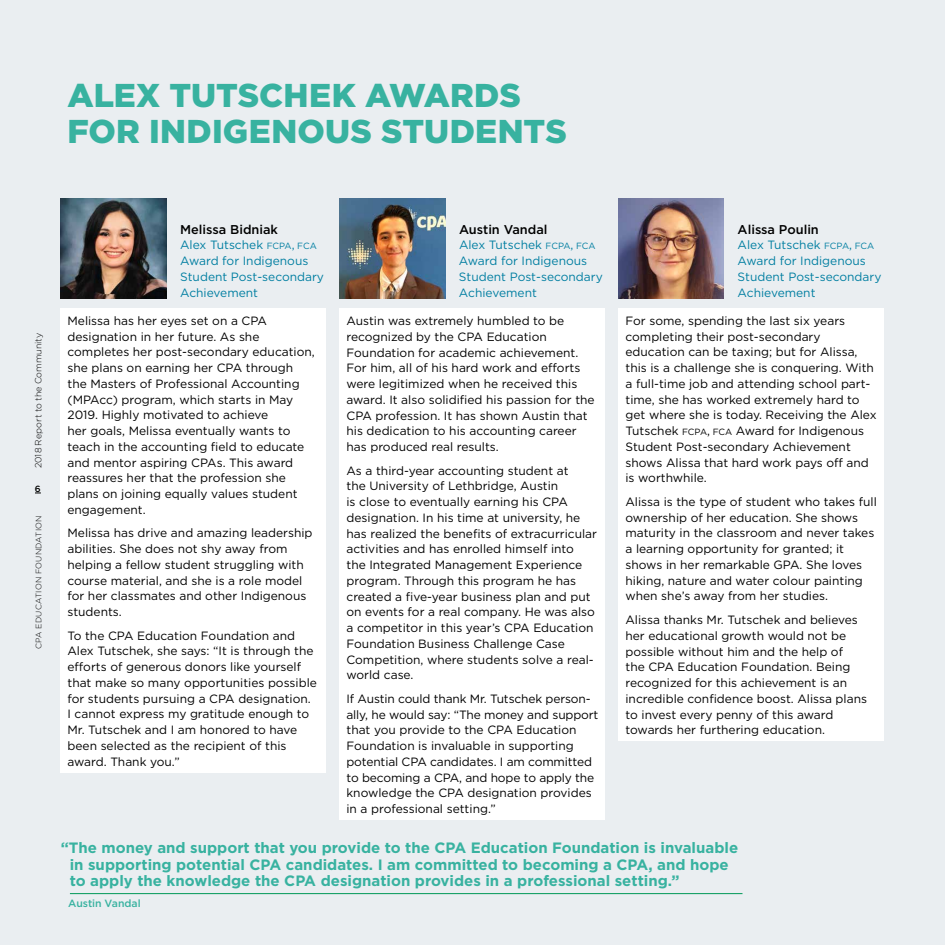
<style>
.page{position:relative;width:945px;height:945px;background:#eaeef1}
.page>*{position:absolute;margin:0;border:0;box-sizing:border-box;transform-origin:0 0}
.t1{font:900 33px/36px "Gotham";letter-spacing:.005em;color:#38b2a0}
.t2{font:700 15px/16.5px "Gotham";color:#38b2a0}
.t3{font:500 12.75px "Gotham";color:#000}
.t4{font:12px/15.8px "Gotham";color:#000}
.t5{font:12px/15.8px "Gotham";color:#007ea1}
.t6{font:500 10.5px "Gotham";color:#38b2a0}
.t7{font:300 9px "Gotham";letter-spacing:.005em;color:#000}
.t8{font:500 9px "Gotham";color:#000}
.t9{font:300 7.95px "Gotham";letter-spacing:.035em;color:#000}
.s1{font-size:9px}
</style>
<div class="page">
<img style="left:340px;top:198px;width:106px;height:100px">
<img style="left:618px;top:198px;width:106px;height:100px">
<img style="left:61px;top:198px;width:106px;height:100px">
<hr style="left:70px;top:893px;width:673px;height:1px;background:#009857">
<div style="left:61px;top:308px;width:265px;height:465px;background:#fff"></div>
<div style="left:340px;top:309px;width:265px;height:511px;background:#fff"></div>
<div style="left:619px;top:308px;width:265px;height:433px;background:#fff"></div>
<h1 class="t1" style="left:68px;top:77px;width:501px">ALEX TUTSCHEK AWARDS<br>FOR INDIGENOUS STUDENTS</h1>
<p class="t7" style="left:32px;top:468px;width:137px;rotate:-90deg">2018 Report to the Community</p>
<p class="t8" style="left:35px;top:483px;width:7px">6</p>
<p class="t9" style="left:34px;top:649px;width:135px;rotate:-90deg">CPA EDUCATION FOUNDATION</p>
<p class="t3" style="left:180px;top:221px;width:99px">Melissa Bidniak</p>
<p class="t5" style="left:180px;top:237px;width:145px">Alex Tutschek <span class="s1">FCPA</span>, <span class="s1">FCA<br></span>Award for Indigenous<br>Student Post-secondary<br>Achievement</p>
<p class="t4" style="left:68px;top:312px;width:249px">Melissa has her eyes set on a CPA designation in her future. As she completes her post-secondary education, she plans on earning her CPA through the Masters of Professional Accounting (MPAcc) program, which starts in May 2019. Highly motivated to achieve<br>her goals, Melissa eventually wants to teach in the accounting field to educate and mentor aspiring CPAs. This award reassures her that the profession she plans on joining equally values student engagement.</p>
<p class="t4" style="left:68px;top:525px;width:247px">Melissa has drive and amazing leadership abilities. She does not shy away from helping a fellow student struggling with course material, and she is a role model for her classmates and other Indigenous students.</p>
<p class="t4" style="left:68px;top:627px;width:251px">To the CPA Education Foundation and Alex Tutschek, she says: “It is through the efforts of generous donors like yourself that make so many opportunities possible for students pursuing a CPA designation.<br>I cannot express my gratitude enough to Mr. Tutschek and I am honored to have been selected as the recipient of this award. Thank you.”</p>
<p class="t3" style="left:459px;top:221px;width:90px">Austin Vandal</p>
<p class="t5" style="left:459px;top:237px;width:145px">Alex Tutschek <span class="s1">FCPA</span>, <span class="s1">FCA<br></span>Award for Indigenous<br>Student Post-secondary<br>Achievement</p>
<p class="t4" style="left:346px;top:313px;width:250px">Austin was extremely humbled to be recognized by the CPA Education Foundation for academic achievement.<br>For him, all of his hard work and efforts were legitimized when he received this award. It also solidified his passion for the CPA profession. It has shown Austin that his dedication to his accounting career has produced real results.</p>
<p class="t4" style="left:346px;top:462px;width:252px">As a third-year accounting student at<br>the University of Lethbridge, Austin<br>is close to eventually earning his CPA designation. In his time at university, he has realized the benefits of extracurricular activities and has enrolled himself into<br>the Integrated Management Experience program. Through this program he has created a five-year business plan and put on events for a real company. He was also a competitor in this year’s CPA Education Foundation Business Challenge Case Competition, where students solve a real&shy;world case.</p>
<p class="t4" style="left:346px;top:691px;width:253px">If Austin could thank Mr. Tutschek person&shy;ally, he would say: “The money and support that you provide to the CPA Education Foundation is invaluable in supporting potential CPA candidates. I am committed to becoming a CPA, and hope to apply the knowledge the CPA designation provides in a professional setting.”</p>
<p class="t3" style="left:738px;top:221px;width:83px">Alissa Poulin</p>
<p class="t5" style="left:738px;top:237px;width:145px">Alex Tutschek <span class="s1">FCPA</span>, <span class="s1">FCA<br></span>Award for Indigenous<br>Student Post-secondary<br>Achievement</p>
<p class="t4" style="left:625px;top:312px;width:253px">For some, spending the last six years completing their post-secondary education can be taxing; but for Alissa, this is a challenge she is conquering. With a full-time job and attending school part&shy;time, she has worked extremely hard to get where she is today. Receiving the Alex Tutschek <span class="s1">FCPA</span>, <span class="s1">FCA</span> Award for Indigenous Student Post-secondary Achievement shows Alissa that hard work pays off and is worthwhile.</p>
<p class="t4" style="left:625px;top:494px;width:253px">Alissa is the type of student who takes full ownership of her education. She shows maturity in the classroom and never takes a learning opportunity for granted; it shows in her remarkable GPA. She loves hiking, nature and water colour painting when she’s away from her studies.</p>
<p class="t4" style="left:625px;top:612px;width:243px">Alissa thanks Mr. Tutschek and believes her educational growth would not be possible without him and the help of<br>the CPA Education Foundation. Being recognized for this achievement is an incredible confidence boost. Alissa plans to invest every penny of this award towards her furthering education.</p>
<p class="t2" style="left:70px;top:840px;width:670px;text-indent:-9px">“The money and support that you provide to the CPA Education Foundation is invaluable in supporting potential CPA candidates. I am committed to becoming a CPA, and hope to apply the knowledge the CPA designation provides in a professional setting.”</p>
<p class="t6" style="left:68px;top:897px;width:74px">Austin Vandal</p>
</div>
